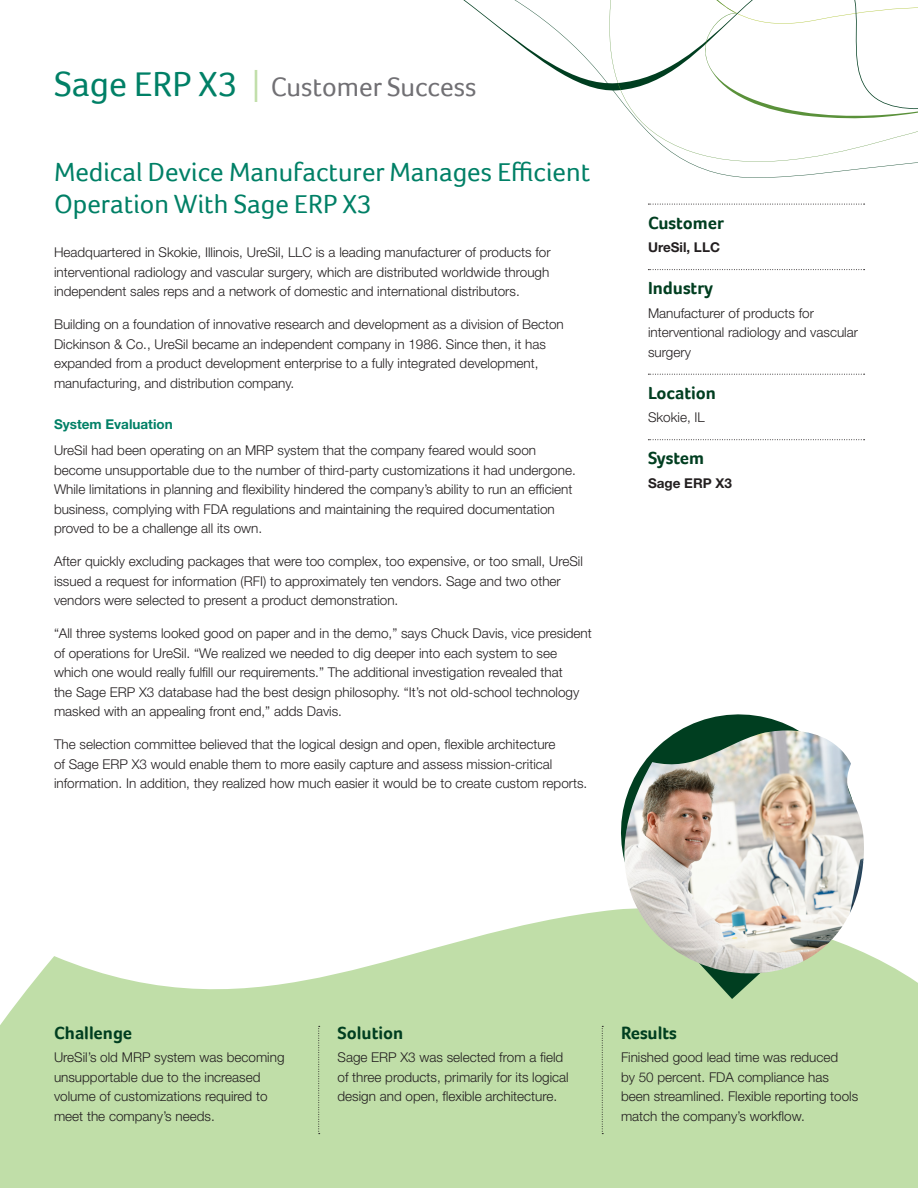
<style>
.page{position:relative;width:918px;height:1188px;background:#fff}
.page>*{position:absolute;margin:0;border:0;box-sizing:border-box;transform-origin:0 0}
.t1{font:27.3px "Foco";color:#717074}
.t2{font:27px/32.2px "Foco";color:#008066}
.Side_Header{font:700 18px "Foco";color:#003e20}
.Challenge_Header{font:700 18px "Foco";color:#003e20}
.Body{font:300 13.5px/19.5px "Helvetica Neue LT Std";color:#231f20}
.Challenge_body{font:300 13.5px/19.5px "Helvetica Neue LT Std";color:#231f20}
.Side_Bar_Bold_Body{font:700 13.5px "Helvetica Neue LT Std";color:#231f20}
.Subhead{font:700 13.5px "Helvetica Neue LT Std";color:#008066}
.s1{font-size:35.85px;color:#008066}
.s2{font-family:"Helvetica Neue LT Std";font-weight:300;font-size:44.85px;color:#c0dea8}
</style>
<div class="page">
<svg style="left:0;top:910px;width:918px;height:278px;fill:#c0dea8"></svg>
<svg style="left:463px;top:0;width:455px;height:178px"></svg>
<svg style="left:608px;top:714px;width:262px;height:285px"></svg>
<svg style="left:648px;top:204px;width:217px;height:1px"></svg>
<svg style="left:648px;top:269px;width:217px;height:1px"></svg>
<svg style="left:648px;top:374px;width:217px;height:1px"></svg>
<svg style="left:648px;top:439px;width:217px;height:1px"></svg>
<img style="left:624px;top:730px;width:240px;height:245px">
<svg style="left:602px;top:1026px;width:1px;height:108px"></svg>
<svg style="left:318px;top:1026px;width:2px;height:108px"></svg>
<p class="t1" style="left:54px;top:71px;width:424px"><span class="s1">Sage ERP X3</span> <span class="s2">I</span> Customer Success</p>
<p class="t2" style="left:54px;top:156px;width:538px">Medical Device Manufacturer Manages Efficient<br>Operation With Sage ERP X3</p>
<p class="Body" style="left:54px;top:242px;width:498px;text-align:justify">Headquartered in Skokie, Illinois, UreSil, LLC is a leading manufacturer of products for interventional radiology and vascular surgery, which are distributed worldwide through independent sales reps and a network of domestic and international distributors.</p>
<p class="Body" style="left:54px;top:314px;width:511px">Building on a foundation of innovative research and development as a division of Becton Dickinson &amp; Co., UreSil became an independent company in 1986. Since then, it has expanded from a product development enterprise to a fully integrated development, manufacturing, and distribution company.</p>
<p class="Subhead" style="left:54px;top:416px;width:120px">System Evaluation</p>
<p class="Body" style="left:54px;top:440px;width:523px">UreSil had been operating on an MRP system that the company feared would soon become unsupportable due to the number of third-party customizations it had undergone.<br>While limitations in planning and flexibility hindered the company’s ability to run an efficient business, complying with FDA regulations and maintaining the required documentation proved to be a challenge all its own.</p>
<p class="Body" style="left:54px;top:551px;width:530px">After quickly excluding packages that were too complex, too expensive, or too small, UreSil issued a request for information (RFI) to approximately ten vendors. Sage and two other vendors were selected to present a product demonstration.</p>
<p class="Body" style="left:54px;top:623px;width:539px">“All three systems looked good on paper and in the demo,” says Chuck Davis, vice president of operations for UreSil. “We realized we needed to dig deeper into each system to see which one would really fulfill our requirements.” The additional investigation revealed that<br>the Sage ERP X3 database had the best design philosophy. “It’s not old-school technology masked with an appealing front end,” adds Davis.</p>
<p class="Body" style="left:54px;top:734px;width:535px">The selection committee believed that the logical design and open, flexible architecture<br>of Sage ERP X3 would enable them to more easily capture and assess mission-critical information. In addition, they realized how much easier it would be to create custom reports.</p>
<p class="Side_Header" style="left:648px;top:212px;width:77px">Customer</p>
<p class="Side_Bar_Bold_Body" style="left:648px;top:239px;width:74px">UreSil, LLC</p>
<p class="Side_Header" style="left:648px;top:278px;width:67px">Industry</p>
<p class="Body" style="left:648px;top:303px;width:212px">Manufacturer of products for interventional radiology and vascular surgery</p>
<p class="Side_Header" style="left:648px;top:382px;width:70px">Location</p>
<p class="Body" style="left:648px;top:408px;width:58px">Skokie, IL</p>
<p class="Side_Header" style="left:648px;top:448px;width:58px">System</p>
<p class="Side_Bar_Bold_Body" style="left:648px;top:475px;width:86px">Sage ERP X3</p>
<p class="Challenge_Header" style="left:54px;top:1022px;width:80px">Challenge</p>
<p class="Challenge_body" style="left:54px;top:1047px;width:232px">UreSil’s old MRP system was becoming unsupportable due to the increased volume of customizations required to meet the company’s needs.</p>
<p class="Challenge_Header" style="left:338px;top:1022px;width:67px">Solution</p>
<p class="Body" style="left:338px;top:1047px;width:233px">Sage ERP X3 was selected from a field of three products, primarily for its logical design and open, flexible architecture.</p>
<p class="Challenge_Header" style="left:621px;top:1022px;width:57px">Results</p>
<p class="Body" style="left:621px;top:1047px;width:239px">Finished good lead time was reduced<br>by 50 percent. FDA compliance has been streamlined. Flexible reporting tools match the company’s workflow.</p>
</div>
